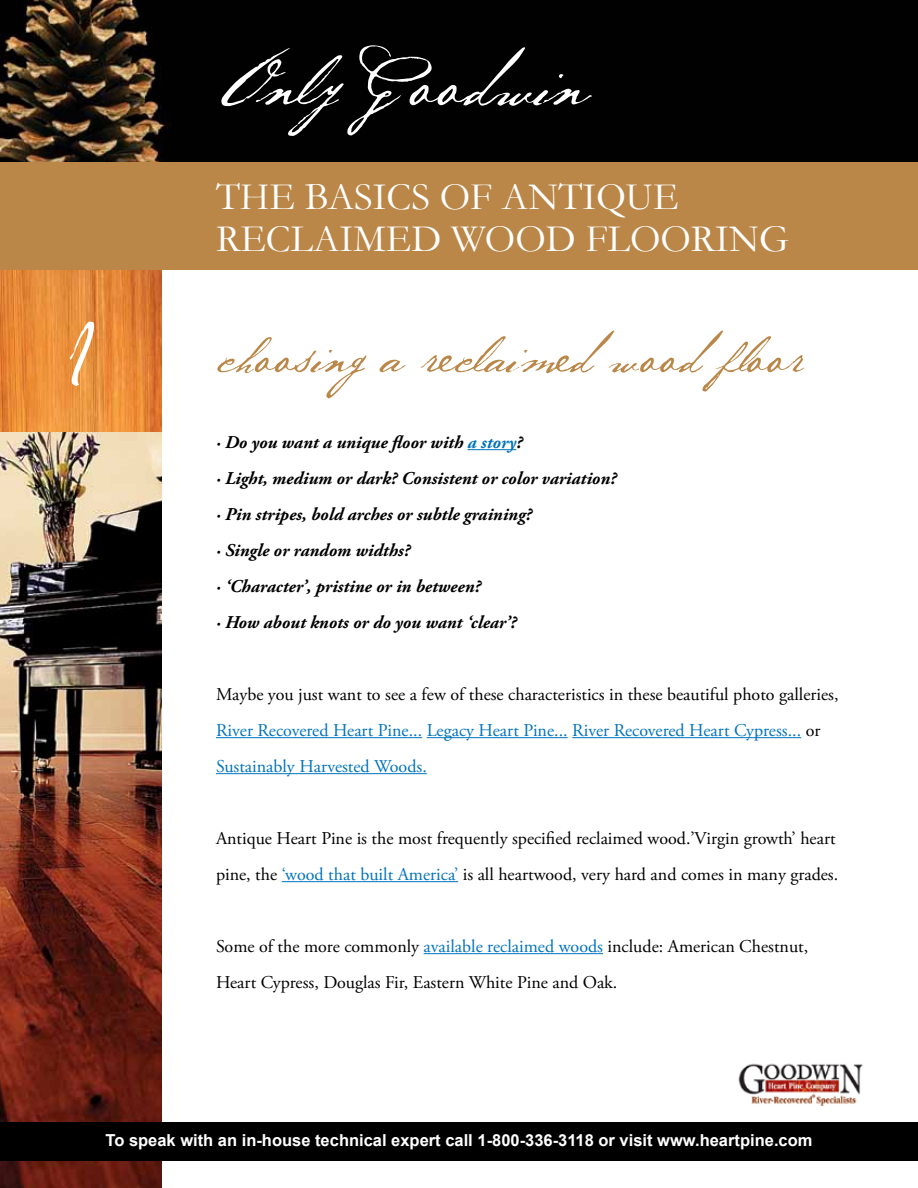
<style>
.page{position:relative;width:918px;height:1188px;background:#fff}
.page>*{position:absolute;margin:0;border:0;box-sizing:border-box;transform-origin:0 0}
.t1{font:75.15px "Baker Script";letter-spacing:-.005em;color:#fff}
.t2{font:54px "Baker Script";letter-spacing:.025em;color:#ba8748}
.t3{font:39px/42px "Garamond";color:#fff}
.t4{font:18px/36px "Adobe Garamond Pro";color:#000}
.t5{font:italic 700 18px/36px "Adobe Garamond Pro";color:#000}
.t6{font:18px/36px "Adobe Garamond Pro";color:#0073bd}
.t7{font:700 16.5px "Arial";color:#fff}
.s1{color:#0073bd}
.s2{color:#000}
</style>
<div class="page">
<img style="left:0;top:432px;width:162px;height:756px">
<img style="left:0;top:270px;width:162px;height:162px">
<hr style="left:468px;top:449px;width:48px;height:1px;background:#0073bd">
<hr style="left:216px;top:737px;width:206px;height:1px;background:#0073bd">
<hr style="left:427px;top:737px;width:141px;height:1px;background:#0073bd">
<hr style="left:572px;top:737px;width:229px;height:1px;background:#0073bd">
<hr style="left:216px;top:773px;width:211px;height:1px;background:#0073bd">
<hr style="left:282px;top:881px;width:176px;height:1px;background:#0073bd">
<hr style="left:424px;top:953px;width:179px;height:1px;background:#0073bd">
<div style="left:0;top:1122px;width:918px;height:39px;background:#000"></div>
<img style="left:738px;top:1063px;width:125px;height:43px">
<div style="left:0;top:162px;width:918px;height:108px;background:#ba8748"></div>
<img style="left:0;top:0;width:918px;height:162px">
<svg style="left:51px;top:320px;width:65px;height:67px;background:#e9903e"></svg>
<h1 class="t1" style="left:221px;top:35px;width:363px">OnlyGoodwin</h1>
<h3 class="t3" style="left:216px;top:176px;width:575px">THE BASICS OF ANTIQUE<br>RECLAIMED WOOD FLOORING</h3>
<h2 class="t2" style="left:216px;top:322px;width:587px">choosinga reclaimed wood floor</h2>
<p class="t5" style="left:216px;top:425px;width:402px">· Do you want a unique floor with <span class="s1">a story</span>?<br>· Light, medium or dark? Consistent or color variation? · Pin stripes, bold arches or subtle graining?<br>· Single or random widths?<br>· ‘Character’, pristine or in between?<br>· How about knots or do you want ‘clear’?</p>
<p class="t6" style="left:216px;top:677px;width:624px"><span class="s2">Maybe you just want to see a few of these characteristics in these beautiful photo galleries,<br></span>River Recovered Heart Pine... Legacy Heart Pine... River Recovered Heart Cypress... <span class="s2">or<br></span>Sustainably Harvested Woods.</p>
<p class="t4" style="left:216px;top:821px;width:624px">Antique Heart Pine is the most frequently specified reclaimed wood.’Virgin growth’ heart pine, the <span class="s1">‘wood that built America’</span> is all heartwood, very hard and comes in many grades.</p>
<p class="t4" style="left:216px;top:929px;width:594px">Some of the more commonly <span class="s1">available reclaimed woods</span> include: American Chestnut,<br>Heart Cypress, Douglas Fir, Eastern White Pine and Oak.</p>
<p class="t7" style="left:106px;top:1130px;width:709px">To speak with an in-house technical expert call 1-800-336-3118 or visit www.heartpine.com</p>
</div>
